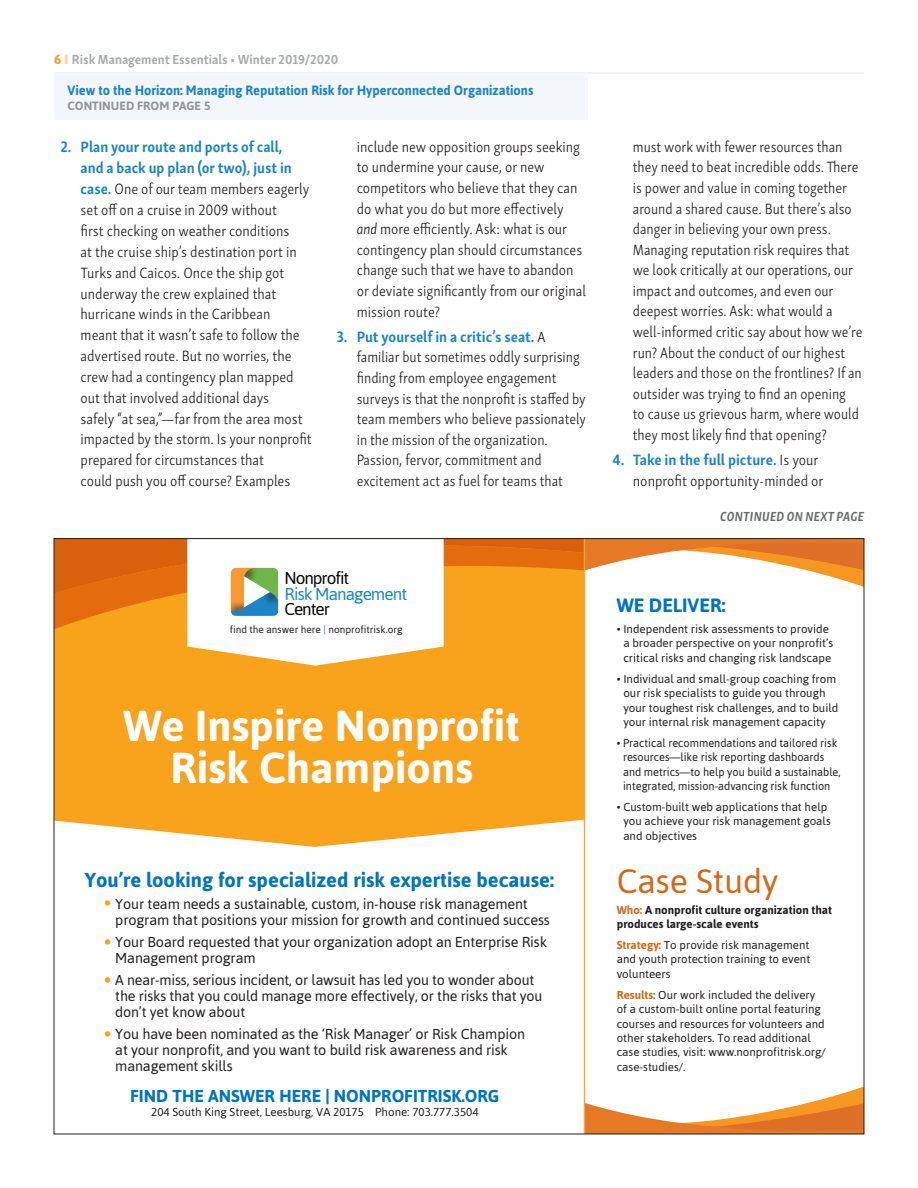
<style>
.page{position:relative;width:918px;height:1188px;background:#fff}
.page>*{position:absolute;margin:0;border:0;box-sizing:border-box;transform-origin:0 0}
.t1{font:700 43.2px/41.7px "Asap";color:#fff;text-align:center}
.t2{font:33.75px "Asap";color:#d3691a}
.t3{font:700 20.1px "Asap";color:#0075bd}
.t4{font:700 19.35px "Asap";color:#0075bd}
.t5{font:700 17.25px "Asap";color:#0075bd}
.t6{font:17.1px "Asap";letter-spacing:-.06em;color:#040503}
.t7{font:17.1px "Asap";letter-spacing:-.055em;color:#1b85c8}
.t8{font:300 15.3px/20.5px "Skolar Sans Latn Cn";color:#231f20}
.t9{font:14.4px/15.9px "Asap";letter-spacing:-.01em;color:#231f20}
.t10{font:700 13.5px "Asap";color:#1b85c6;scale:.95 1}
.t11{font:700 13.5px "Skolar Sans Latn Cn";color:#a8a9ad}
.t12{font:italic 700 13.5px "Skolar Sans Latn Cn";letter-spacing:.02em;color:#6c6d70}
.t13{font:700 12px "Asap";color:#939598}
.t14{font:11.55px/14.4px "Asap";color:#231f20;text-align:center}
.t15{font:11.55px/14.4px "Asap";color:#231f20;scale:.95 1}
.t16{font:700 11.55px/14.4px "Asap";color:#231f20}
.t17{font:10.05px "Asap";color:#231f20}
.s1{font-family:"Asap";color:#f89a32}
.s2{color:#fdd3a6}
.s3{font-weight:700;font-size:15.75px;color:#1b85c6}
.s4{font-weight:700;color:#1b85c6}
.s5{font-style:italic}
.s6{color:#0075bd}
.s7{font-size:21.6px;color:#f9a21c}
.s8{color:#d3691a}
.s9{font-weight:700;color:#d3691a}
</style>
<div class="page">
<hr style="left:54px;top:73px;width:810px;height:1px;background:#e6e7e9">
<div style="left:54px;top:73px;width:534px;height:47px;background:#f3f6fb"></div>
<svg style="left:56px;top:666px;width:528px;height:181px;background:#f9a82c"></svg>
<svg style="left:56px;top:540px;width:806px;height:126px"></svg>
<svg style="left:585px;top:1013px;width:277px;height:119px"></svg>
<hr style="left:584px;top:539px;width:1px;height:595px;background:#faa633">
<p class="t11" style="left:54px;top:49px;width:286px"><span class="s1">6</span> <span class="s2">❙</span> Risk Management Essentials • Winter 2019/2020</p>
<p class="t10" style="left:68px;top:83px;width:492px">View to the Horizon: Managing Reputation Risk for Hyperconnected Organizations</p>
<p class="t13" style="left:68px;top:99px;width:144px">CONTINUED FROM PAGE 5</p>
<p class="t8" style="left:81px;top:135px;width:233px;text-indent:-20px"><span class="s3">2.</span> <span class="s4">Plan your route and ports of call,<br>and a back up plan (or two), just in case.</span> One of our team members eagerly set off on a cruise in 2009 without<br>first checking on weather conditions<br>at the cruise ship’s destination port in Turks and Caicos. Once the ship got underway the crew explained that hurricane winds in the Caribbean<br>meant that it wasn’t safe to follow the advertised route. But no worries, the crew had a contingency plan mapped out that involved additional days<br>safely “at sea,”—far from the area most impacted by the storm. Is your nonprofit prepared for circumstances that<br>could push you off course? Examples</p>
<p class="t8" style="left:357px;top:135px;width:231px">include new opposition groups seeking to undermine your cause, or new competitors who believe that they can do what you do but more effectively <span class="s5">and</span> more efficiently. Ask: what is our contingency plan should circumstances change such that we have to abandon or deviate significantly from our original mission route?</p>
<p class="t8" style="left:357px;top:325px;width:231px;text-indent:-20px"><span class="s3">3.</span> <span class="s4">Put yourself in a critic’s seat.</span> A familiar but sometimes oddly surprising finding from employee engagement surveys is that the nonprofit is staffed by team members who believe passionately in the mission of the organization.<br>Passion, fervor, commitment and excitement act as fuel for teams that</p>
<p class="t6" style="left:284px;top:568px;width:66px">Nonprofit</p>
<p class="t7" style="left:284px;top:584px;width:124px">Risk Management</p>
<p class="t6" style="left:284px;top:599px;width:47px">Center</p>
<p class="t17" style="left:230px;top:623px;width:174px">find the answer here <span class="s6">|</span> nonprofitrisk.org</p>
<h1 class="t1" style="left:123px;top:705px;width:398px">We Inspire Nonprofit<br>Risk Champions</h1>
<h3 class="t3" style="left:85px;top:868px;width:471px">You’re looking for specialized risk expertise because:</h3>
<p class="t9" style="left:115px;top:896px;width:436px;text-indent:-11px"><span class="s7">•</span> Your team needs a sustainable, custom, in-house risk management program that positions your mission for growth and continued success</p>
<p class="t9" style="left:115px;top:934px;width:433px;text-indent:-11px"><span class="s7">•</span> Your Board requested that your organization adopt an Enterprise Risk<br>Management program</p>
<p class="t9" style="left:115px;top:972px;width:429px;text-indent:-11px"><span class="s7">•</span> A near-miss, serious incident, or lawsuit has led you to wonder about the risks that you could manage more effectively, or the risks that you don’t yet know about</p>
<p class="t9" style="left:115px;top:1026px;width:411px;text-indent:-11px"><span class="s7">•</span> You have been nominated as the ‘Risk Manager’ or Risk Champion at your nonprofit, and you want to build risk awareness and risk management skills</p>
<p class="t5" style="left:130px;top:1086px;width:371px">FIND THE ANSWER HERE | NONPROFITRISK.ORG</p>
<p class="t14" style="left:151px;top:1104px;width:329px">204 South King Street, Leesburg, VA 20175 Phone: 703.777.3504</p>
<p class="t8" style="left:633px;top:135px;width:231px">must work with fewer resources than they need to beat incredible odds. There is power and value in coming together around a shared cause. But there’s also danger in believing your own press.<br>Managing reputation risk requires that we look critically at our operations, our impact and outcomes, and even our deepest worries. Ask: what would a well-informed critic say about how we’re run? About the conduct of our highest leaders and those on the frontlines? If an outsider was trying to find an opening<br>to cause us grievous harm, where would they most likely find that opening?</p>
<p class="t8" style="left:633px;top:449px;width:192px;text-indent:-20px"><span class="s3">4.</span> <span class="s4">Take in the full picture.</span> Is your nonprofit opportunity-minded or</p>
<p class="t12" style="left:720px;top:506px;width:146px">CONTINUED ON NEXT PAGE</p>
<p class="t4" style="left:617px;top:594px;width:110px">WE DELIVER:</p>
<p class="t14" style="left:617px;top:622px;width:218px">• Independent risk assessments to provide a broader perspective on your nonprofit’s critical risks and changing risk landscape</p>
<p class="t14" style="left:617px;top:671px;width:223px">• Individual and small-group coaching from our risk specialists to guide you through your toughest risk challenges, and to build your internal risk management capacity</p>
<p class="t15" style="left:623px;top:735px;width:231px;text-indent:-6px">• Practical recommendations and tailored risk resources—like risk reporting dashboards and metrics—to help you build a sustainable, integrated, mission-advancing risk function</p>
<p class="t14" style="left:623px;top:800px;width:209px;text-align:left;text-indent:-7px">• Custom-built web applications that help you achieve your risk management goals and objectives</p>
<h2 class="t2" style="left:617px;top:862px;width:163px">Case Study</h2>
<p class="t16" style="left:617px;top:902px;width:217px"><span class="s8">Who:</span> A nonprofit culture organization that produces large-scale events</p>
<p class="t14" style="left:617px;top:938px;width:195px;text-align:justify"><span class="s9">Strategy:</span> To provide risk management and youth protection training to event volunteers</p>
<p class="t14" style="left:617px;top:987px;width:210px;text-align:left"><span class="s9">Results:</span> Our work included the delivery of a custom-built online portal featuring courses and resources for volunteers and other stakeholders. To read additional case studies, visit: www.nonprofitrisk.org/ case-studies/.</p>
</div>
